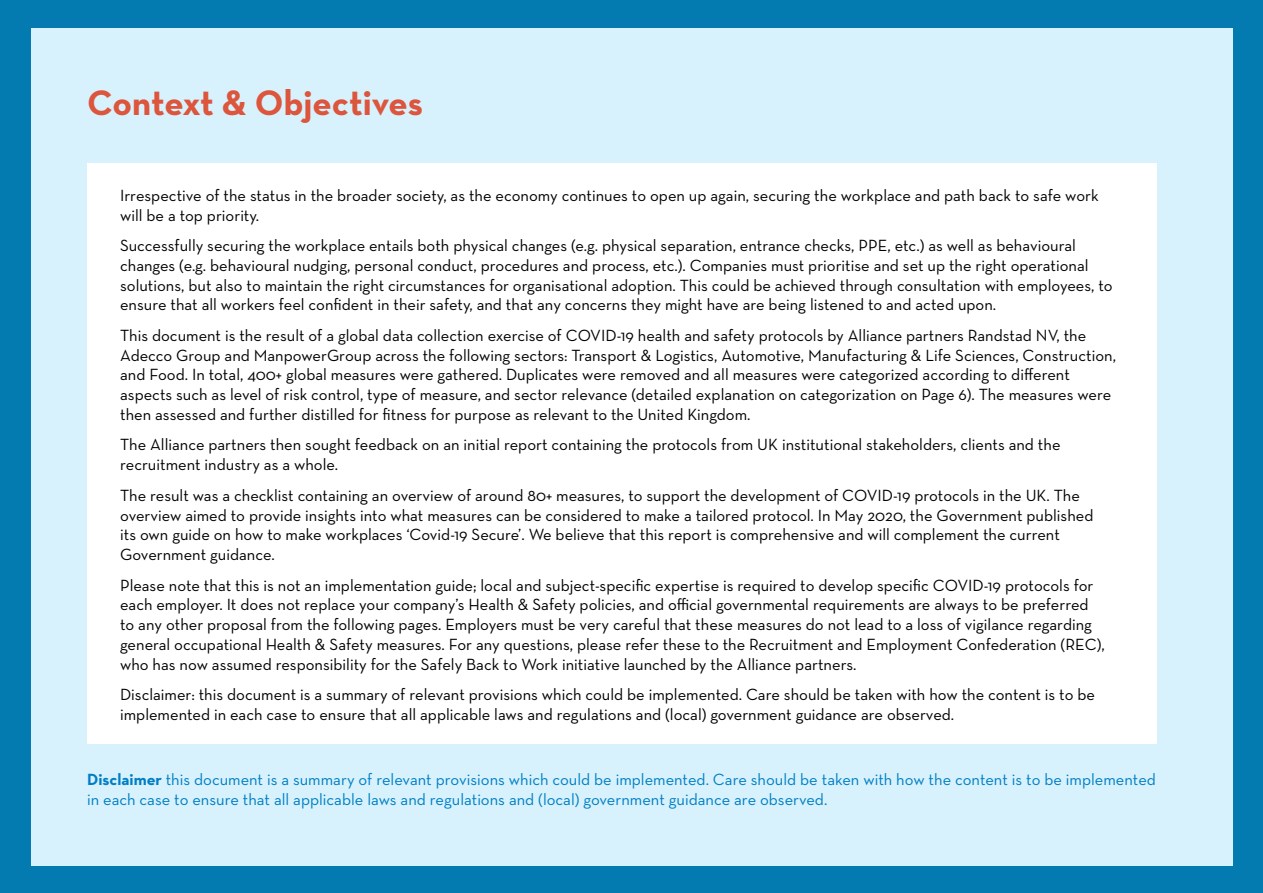
<style>
.page{position:relative;width:1263px;height:893px;background:#037ab0}
.page>*{position:absolute;margin:0;border:0;box-sizing:border-box;transform-origin:0 0}
.t1{font:700 36px "Neutraface Text";letter-spacing:-.005em;color:#dc553c}
.t2{font:16.5px/19.8px "Neutraface Text";color:#000}
.t3{font:16.5px/19.8px "Neutraface Text";color:#007ec5}
.s1{font-weight:700}
</style>
<div class="page">
<div style="left:31px;top:28px;width:1201px;height:837px;background:#d7f2fc"></div>
<div style="left:87px;top:164px;width:1070px;height:580px;background:#fff"></div>
<p class="t1" style="left:87px;top:80px;width:337px">Context &amp; Objectives</p>
<p class="t2" style="left:120px;top:185px;width:980px">Irrespective of the status in the broader society, as the economy continues to open up again, securing the workplace and path back to safe work will be a top priority.</p>
<p class="t2" style="left:120px;top:235px;width:994px">Successfully securing the workplace entails both physical changes (e.g. physical separation, entrance checks, PPE, etc.) as well as behavioural changes (e.g. behavioural nudging, personal conduct, procedures and process, etc.). Companies must prioritise and set up the right operational solutions, but also to maintain the right circumstances for organisational adoption. This could be achieved through consultation with employees, to ensure that all workers feel confident in their safety, and that any concerns they might have are being listened to and acted upon.</p>
<p class="t2" style="left:120px;top:325px;width:997px">This document is the result of a global data collection exercise of COVID-19 health and safety protocols by Alliance partners Randstad NV, the Adecco Group and ManpowerGroup across the following sectors: Transport &amp; Logistics, Automotive, Manufacturing &amp; Life Sciences, Construction, and Food. In total, 400+ global measures were gathered. Duplicates were removed and all measures were categorized according to different aspects such as level of risk control, type of measure, and sector relevance (detailed explanation on categorization on Page 6). The measures were then assessed and further distilled for fitness for purpose as relevant to the United Kingdom.</p>
<p class="t2" style="left:120px;top:435px;width:942px">The Alliance partners then sought feedback on an initial report containing the protocols from UK institutional stakeholders, clients and the recruitment industry as a whole.</p>
<p class="t2" style="left:120px;top:485px;width:975px">The result was a checklist containing an overview of around 80+ measures, to support the development of COVID-19 protocols in the UK. The overview aimed to provide insights into what measures can be considered to make a tailored protocol. In May 2020, the Government published its own guide on how to make workplaces ‘Covid-19 Secure’. We believe that this report is comprehensive and will complement the current Government guidance.</p>
<p class="t2" style="left:120px;top:575px;width:986px">Please note that this is not an implementation guide; local and subject-specific expertise is required to develop specific COVID-19 protocols for each employer. It does not replace your company’s Health &amp; Safety policies, and official governmental requirements are always to be preferred to any other proposal from the following pages. Employers must be very careful that these measures do not lead to a loss of vigilance regarding general occupational Health &amp; Safety measures. For any questions, please refer these to the Recruitment and Employment Confederation (REC), who has now assumed responsibility for the Safely Back to Work initiative launched by the Alliance partners.</p>
<p class="t2" style="left:120px;top:684px;width:976px">Disclaimer: this document is a summary of relevant provisions which could be implemented. Care should be taken with how the content is to be implemented in each case to ensure that all applicable laws and regulations and (local) government guidance are observed.</p>
<p class="t3" style="left:87px;top:769px;width:1070px"><span class="s1">Disclaimer</span> this document is a summary of relevant provisions which could be implemented. Care should be taken with how the content is to be implemented in each case to ensure that all applicable laws and regulations and (local) government guidance are observed.</p>
</div>
